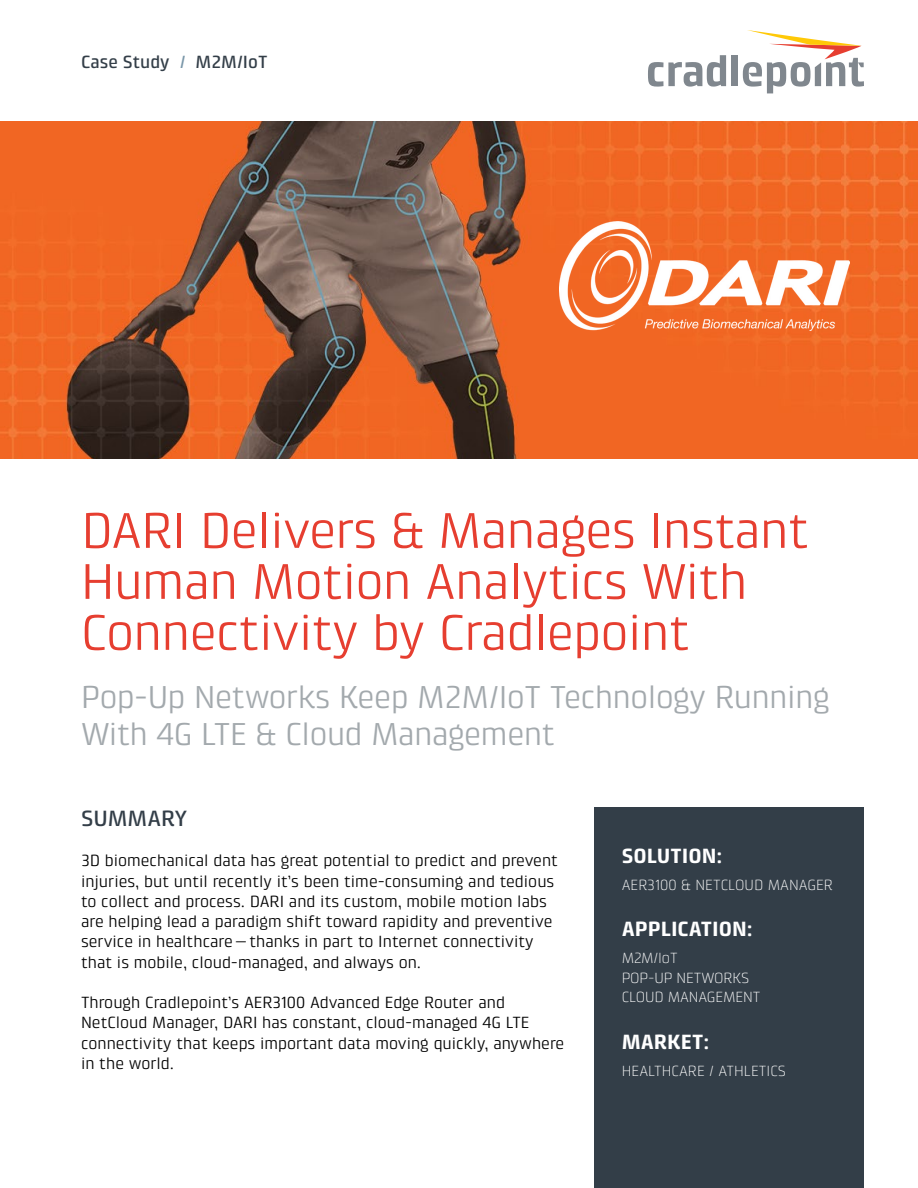
<style>
.page{position:relative;width:918px;height:1188px;background:#fff}
.page>*{position:absolute;margin:0;border:0;box-sizing:border-box;transform-origin:0 0}
.t1{font:51px/51px "Klint Pro";letter-spacing:-.01em;color:#e63e30}
.t2{font:32.25px/37.5px "Klint Pro";letter-spacing:-.01em;color:#a3a9ad}
.t3{font:500 22.5px "Klint Pro";color:#333e48}
.t4{font:700 21px "Klint Pro";color:#fff}
.t5{font:500 18px "Klint Pro";color:#333e48}
.t6{font:16.5px/20.2px "Klint Pro";color:#000}
.t7{font:300 15px/19.5px "Klint LT Pro";color:#fff}
.s1{color:#7a97a9}
.s2{font-family:"Klint LT Pro"}
</style>
<div class="page">
<img style="left:0;top:122px;width:918px;height:337px">
<div style="left:594px;top:808px;width:270px;height:380px;background:#333e48"></div>
<svg style="left:648px;top:55px;width:78px;height:32px"></svg>
<div style="left:732px;top:55px;width:6px;height:31px;background:#80878e"></div>
<svg style="left:743px;top:30px;width:121px;height:63px"></svg>
<img style="left:560px;top:222px;width:289px;height:109px">
<p class="t5" style="left:81px;top:52px;width:188px">Case Study <span class="s1">/</span> M2M/IoT</p>
<h1 class="t1" style="left:81px;top:505px;width:730px">DARI Delivers &amp; Manages Instant<br>Human Motion Analytics With<br>Connectivity by Cradlepoint</h1>
<h2 class="t2" style="left:81px;top:678px;width:751px">Pop-Up Networks Keep M2M/IoT Technology Running<br>With 4G LTE &amp; Cloud Management</h2>
<h3 class="t3" style="left:81px;top:805px;width:108px">SUMMARY</h3>
<p class="t6" style="left:81px;top:851px;width:479px">3D biomechanical data has great potential to predict and prevent injuries, but until recently it’s been time-consuming and tedious to collect and process. DARI and its custom, mobile motion labs are helping lead a paradigm shift toward rapidity and preventive service in healthcare—thanks in part to Internet connectivity that is mobile, cloud-managed, and always on.</p>
<p class="t6" style="left:81px;top:992px;width:485px">Through Cradlepoint’s <span class="s2">AER3100</span> Advanced Edge Router and NetCloud Manager, DARI has constant, cloud-managed 4G LTE connectivity that keeps important data moving quickly, anywhere in the world.</p>
<p class="t4" style="left:622px;top:844px;width:102px">SOLUTION:</p>
<p class="t7" style="left:622px;top:875px;width:213px">AER3100 &amp; NETCLOUD MANAGER</p>
<p class="t4" style="left:622px;top:917px;width:133px">APPLICATION:</p>
<p class="t7" style="left:622px;top:948px;width:140px">M2M/IoT<br>POP-UP NETWORKS<br>CLOUD MANAGEMENT</p>
<p class="t4" style="left:622px;top:1030px;width:89px">MARKET:</p>
<p class="t7" style="left:622px;top:1061px;width:166px">HEALTHCARE / ATHLETICS</p>
</div>
